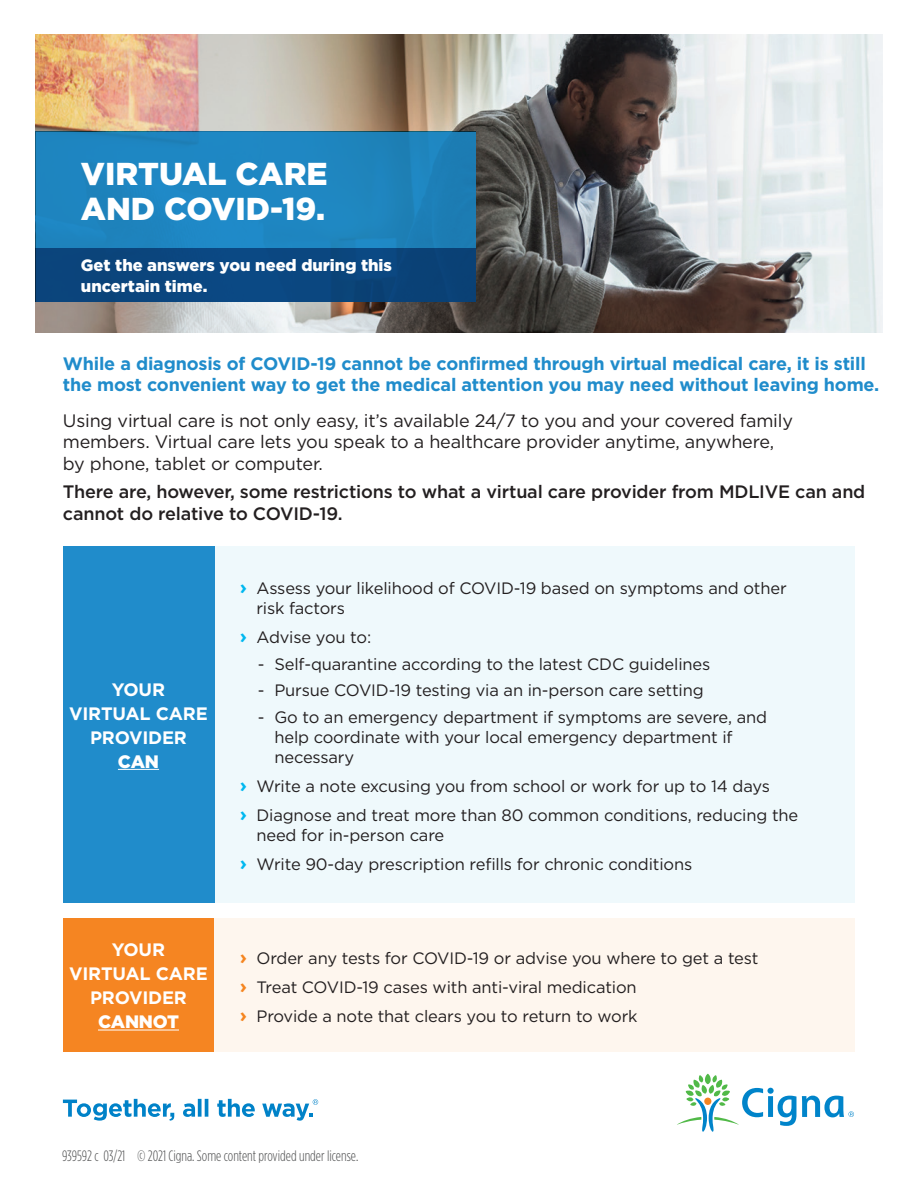
<style>
.page{position:relative;width:918px;height:1188px;background:#fff}
.page>*{position:absolute;margin:0;border:0;box-sizing:border-box;transform-origin:0 0}
.t1{font:900 31.65px "Gotham";color:#fff}
.t2{font:18px/21.6px "Gotham";letter-spacing:-.01em;color:#231f20}
.t3{font:700 18px/21.6px "Gotham";letter-spacing:-.01em;color:#208ccb}
.t4{font:500 18px/21.6px "Gotham";letter-spacing:-.01em;color:#231f20}
.t5{font:700 18px/24px "Gotham";letter-spacing:-.01em;color:#fff;text-align:center}
.t6{font:16.5px/19.8px "Gotham";letter-spacing:-.01em;color:#231f20}
.t7{font:900 16.5px/21px "Gotham";color:#fff}
.t8{font:300 15px "Gotham Condensed";color:#4b4c4d}
.s1{font-weight:900}
.s2{font-weight:700;font-size:19.5px;color:#00b8f0}
.s3{font-weight:700;font-size:19.5px;color:#f58520}
</style>
<div class="page">
<div style="left:169px;top:546px;width:686px;height:356px;background:#eff9fc"></div>
<div style="left:63px;top:546px;width:151px;height:356px;background:#208ccb"></div>
<hr style="left:118px;top:769px;width:41px;height:1px;background:#fff">
<div style="left:63px;top:918px;width:151px;height:134px;background:#f58522"></div>
<hr style="left:98px;top:1030px;width:81px;height:1px;background:#fff">
<div style="left:214px;top:918px;width:641px;height:134px;background:#fef6ee"></div>
<img style="left:36px;top:35px;width:847px;height:298px">
<div style="left:35px;top:248px;width:441px;height:53px;background:#0b457d"></div>
<div style="left:35px;top:132px;width:441px;height:116px;background:linear-gradient(to right,#1e87c4,#1e82ba)"></div>
<svg style="left:677px;top:1074px;width:177px;height:58px"></svg>
<svg style="left:63px;top:1099px;width:111px;height:22px"></svg>
<svg style="left:183px;top:1099px;width:25px;height:18px"></svg>
<svg style="left:217px;top:1099px;width:38px;height:18px"></svg>
<svg style="left:262px;top:1099px;width:56px;height:22px"></svg>
<p class="t1" style="left:81px;top:152px;width:248px">VIRTUAL CARE</p>
<p class="t1" style="left:81px;top:187px;width:246px">AND COVID-19.</p>
<p class="t7" style="left:81px;top:254px;width:313px">Get the answers you need during this uncertain time.</p>
<p class="t3" style="left:63px;top:353px;width:818px">While a diagnosis of COVID-19 cannot be confirmed through virtual medical care, it is still the most convenient way to get the medical attention you may need without leaving home.</p>
<p class="t2" style="left:63px;top:409px;width:732px">Using virtual care is not only easy, it’s available 24/7 to you and your covered family members. Virtual care lets you speak to a healthcare provider anytime, anywhere, by phone, tablet or computer.</p>
<p class="t4" style="left:63px;top:481px;width:804px">There are, however, some restrictions to what a virtual care provider from MDLIVE can and cannot do relative to COVID-19.</p>
<p class="t5" style="left:69px;top:677px;width:140px">YOUR<br>VIRTUAL CARE<br>PROVIDER<br><span class="s1">CAN</span></p>
<p class="t6" style="left:256px;top:578px;width:532px;text-indent:-16px"><span class="s2">›</span> Assess your likelihood of COVID-19 based on symptoms and other risk factors</p>
<p class="t6" style="left:240px;top:627px;width:133px"><span class="s2">›</span> Advise you to:</p>
<p class="t6" style="left:258px;top:654px;width:454px">- Self-quarantine according to the latest CDC guidelines</p>
<p class="t6" style="left:258px;top:680px;width:447px">- Pursue COVID-19 testing via an in-person care setting</p>
<p class="t6" style="left:274px;top:707px;width:494px;text-indent:-16px">- Go to an emergency department if symptoms are severe, and help coordinate with your local emergency department if necessary</p>
<p class="t6" style="left:240px;top:776px;width:532px"><span class="s2">›</span> Write a note excusing you from school or work for up to 14 days</p>
<p class="t6" style="left:256px;top:805px;width:543px;text-indent:-16px"><span class="s2">›</span> Diagnose and treat more than 80 common conditions, reducing the need for in-person care</p>
<p class="t6" style="left:240px;top:854px;width:454px"><span class="s2">›</span> Write 90-day prescription refills for chronic conditions</p>
<p class="t5" style="left:69px;top:938px;width:140px">YOUR<br>VIRTUAL CARE<br>PROVIDER<br><span class="s1">CANNOT</span></p>
<p class="t6" style="left:240px;top:947px;width:520px"><span class="s3">›</span> Order any tests for COVID-19 or advise you where to get a test</p>
<p class="t6" style="left:240px;top:977px;width:398px"><span class="s3">›</span> Treat COVID-19 cases with anti-viral medication</p>
<p class="t6" style="left:240px;top:1006px;width:399px"><span class="s3">›</span> Provide a note that clears you to return to work</p>
<p class="t8" style="left:62px;top:1147px;width:298px">939592 c 03/21 © 2021 Cigna. Some content provided under license.</p>
</div>
